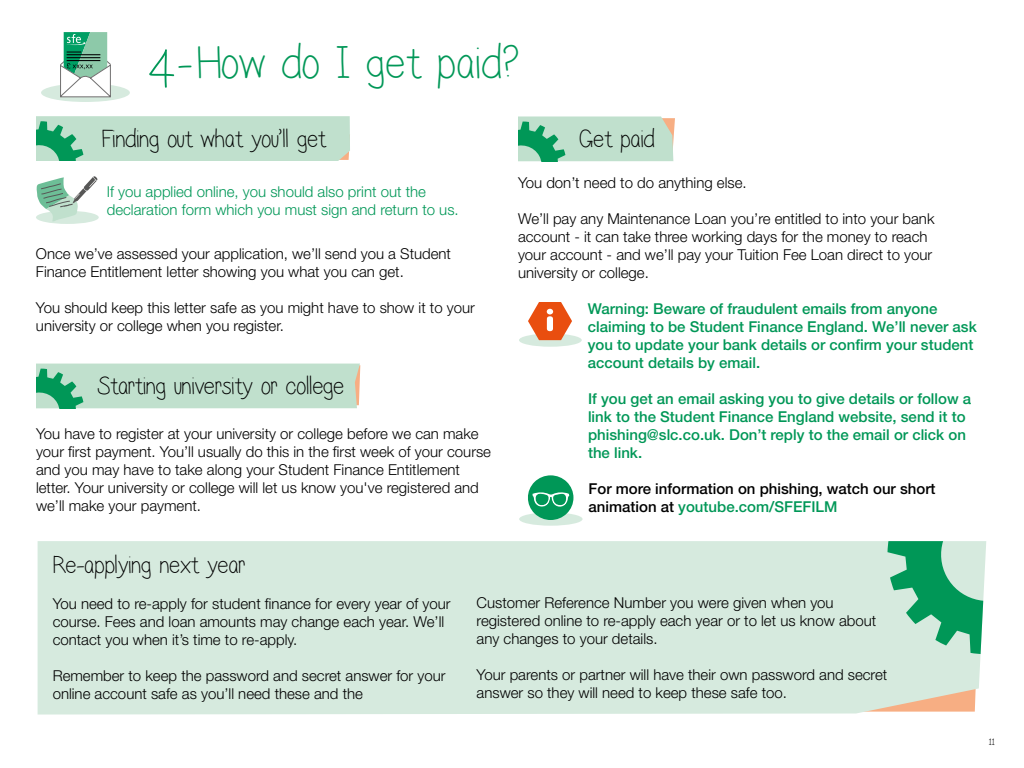
<style>
.page{position:relative;width:1024px;height:768px;background:#fff}
.page>*{position:absolute;margin:0;border:0;box-sizing:border-box;transform-origin:0 0}
.t1{font:48px "Lilian";letter-spacing:.03em;color:#009757}
.t2{font:26px "Lilian";letter-spacing:.02em;color:#000}
.t3{font:300 15px/18px "Helvetica Neue LT Std";color:#000}
.t4{font:500 15px/18px "Helvetica Neue LT Std";color:#009757}
.t5{font:300 15px/18px "Helvetica Neue LT Std";color:#009757}
.t6{font:500 15px/18px "Helvetica Neue LT Std";color:#000}
.t7{font:12px "Lilian";color:#000}
.s1{font-size:52px}
.s2{color:#009757}
</style>
<div class="page">
<div style="left:41px;top:83px;width:89px;height:19px;background:#d6eade;border-radius:50%"></div>
<svg style="left:60px;top:32px;width:51px;height:66px"></svg>
<hr style="left:67px;top:57px;width:33px;height:1px;background:#020203">
<hr style="left:67px;top:60px;width:33px;height:1px;background:#020203">
<svg style="left:36px;top:116px;width:314px;height:45px;background:#b3dbc5"></svg>
<svg style="left:36px;top:364px;width:324px;height:44px;background:#b3dac4"></svg>
<svg style="left:518px;top:116px;width:157px;height:45px;background:#a8d5bc"></svg>
<div style="left:36px;top:211px;width:63px;height:13px;background:#d6eade;border-radius:50%"></div>
<svg style="left:36px;top:176px;width:61px;height:46px"></svg>
<div style="left:519px;top:334px;width:63px;height:13px;background:#d6eade;border-radius:50%"></div>
<svg style="left:528px;top:302px;width:44px;height:38px"></svg>
<div style="left:519px;top:512px;width:64px;height:14px;background:#d6eade;border-radius:50%"></div>
<svg style="left:526px;top:475px;width:47px;height:45px"></svg>
<div style="left:38px;top:541px;width:948px;height:174px;background:#d6eade"></div>
<svg style="left:888px;top:541px;width:96px;height:113px;background:#6fc29d"></svg>
<p class="t1" style="left:146px;top:42px;width:374px"><span class="s1">4</span> - How do I get paid?</p>
<p class="t2" style="left:102px;top:127px;width:225px">Finding out what you’ll get</p>
<p class="t5" style="left:107px;top:182px;width:354px">If you applied online, you should also print out the declaration form which you must sign and return to us.</p>
<p class="t3" style="left:36px;top:244px;width:417px">Once we’ve assessed your application, we’ll send you a Student<br>Finance Entitlement letter showing you what you can get.</p>
<p class="t3" style="left:36px;top:298px;width:440px">You should keep this letter safe as you might have to show it to your university or college when you register.</p>
<p class="t2" style="left:579px;top:127px;width:76px">Get paid</p>
<p class="t3" style="left:518px;top:173px;width:230px">You don’t need to do anything else.</p>
<p class="t3" style="left:518px;top:209px;width:418px">We’ll pay any Maintenance Loan you’re entitled to into your bank account - it can take three working days for the money to reach your account - and we’ll pay your Tuition Fee Loan direct to your university or college.</p>
<p class="t4" style="left:588px;top:299px;width:391px">Warning: Beware of fraudulent emails from anyone claiming to be Student Finance England. We’ll never ask you to update your bank details or confirm your student account details by email.</p>
<p class="t4" style="left:588px;top:389px;width:385px">If you get an email asking you to give details or follow a link to the Student Finance England website, send it to phishing@slc.co.uk. Don’t reply to the email or click on the link.</p>
<p class="t6" style="left:589px;top:479px;width:349px">For more information on phishing, watch our short animation at <span class="s2">youtube.com/SFEFILM</span></p>
<p class="t2" style="left:97px;top:375px;width:248px">Starting university or college</p>
<p class="t3" style="left:36px;top:424px;width:457px">You have to register at your university or college before we can make your first payment. You’ll usually do this in the first week of your course and you may have to take along your Student Finance Entitlement letter. Your university or college will let us know you've registered and we’ll make your payment.</p>
<p class="t2" style="left:53px;top:553px;width:194px">Re-applying next year</p>
<p class="t3" style="left:53px;top:594px;width:399px">You need to re-apply for student finance for every year of your course. Fees and loan amounts may change each year. We’ll contact you when it’s time to re-apply.</p>
<p class="t3" style="left:53px;top:666px;width:394px">Remember to keep the password and secret answer for your online account safe as you’ll need these and the</p>
<p class="t3" style="left:477px;top:593px;width:401px">Customer Reference Number you were given when you registered online to re-apply each year or to let us know about any changes to your details.</p>
<p class="t3" style="left:477px;top:665px;width:412px">Your parents or partner will have their own password and secret answer so they will need to keep these safe too.</p>
<p class="t7" style="left:989px;top:736px;width:7px">11</p>
</div>
